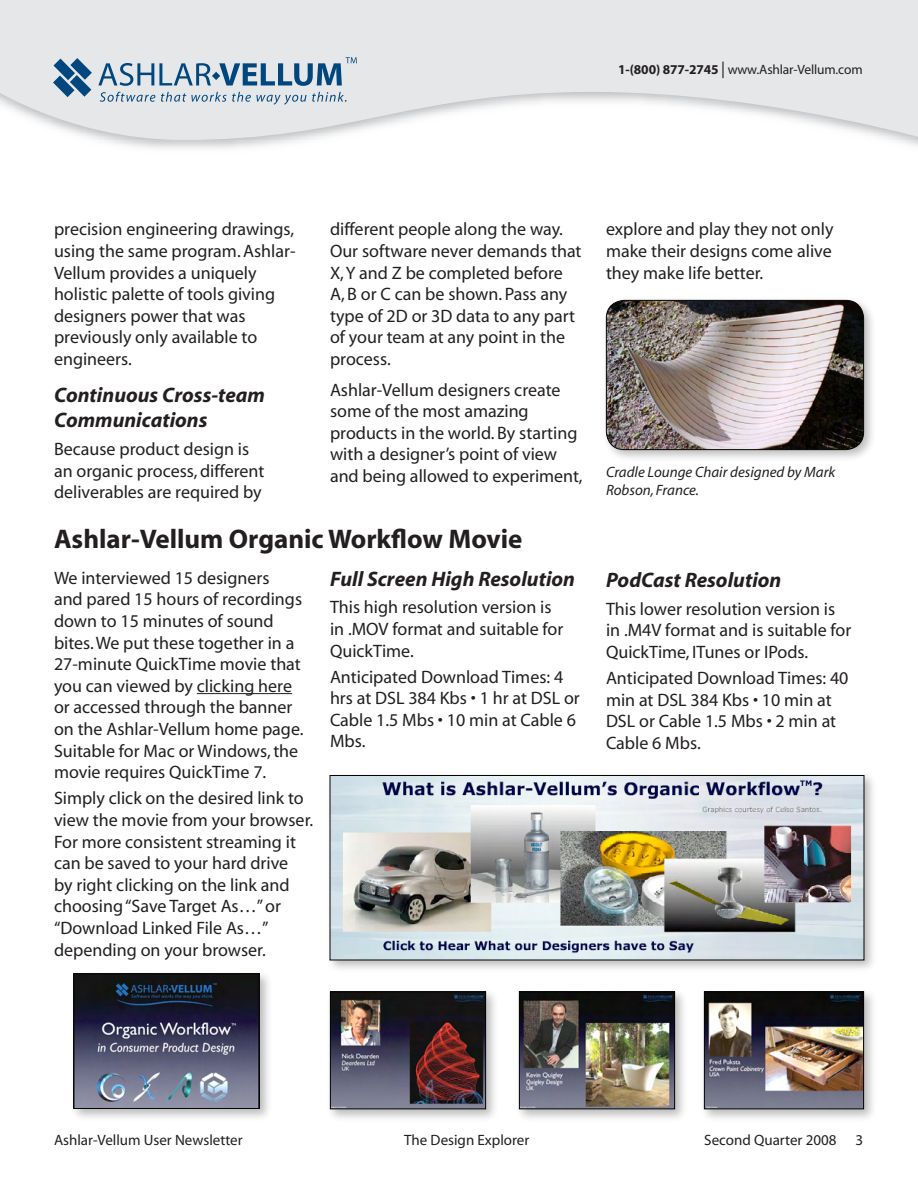
<style>
.page{position:relative;width:918px;height:1188px;background:#fff}
.page>*{position:absolute;margin:0;border:0;box-sizing:border-box;transform-origin:0 0}
.t1{font:700 27px "Myriad";color:#231f20}
.t2{font:italic 700 21px/25.2px "Myriad";color:#231f20}
.t3{font:21px "Myriad";letter-spacing:-.02em;color:#231f20}
.t4{font:18px/21.6px "Myriad";color:#231f20}
.t5{font:15px "Myriad";color:#231f20}
.t6{font:italic 15px/18px "Myriad";color:#231f20}
.t7{font:13.5px "Myriad";letter-spacing:-.01em;color:#231f20}
.s1{font-weight:700}
.s2{font-size:16.5px}
</style>
<div class="page">
<svg style="left:0;top:0;width:918px;height:145px;fill:#e6e7e9"></svg>
<svg style="left:100px;top:92px;width:55px;height:10px"></svg>
<svg style="left:161px;top:92px;width:186px;height:13px;background:#c0ccd7"></svg>
<svg style="left:53px;top:58px;width:39px;height:39px;background:#6a91b0"></svg>
<svg style="left:98px;top:57px;width:259px;height:29px;background:#a1b7c9"></svg>
<hr style="left:197px;top:693px;width:95px;height:1px;background:#231f20">
<div style="left:602px;top:296px;width:276px;height:168px;background:#231f20;opacity:.3"></div>
<img style="left:606px;top:300px;width:258px;height:150px;border-radius:18px">
<div style="left:606px;top:300px;width:258px;height:150px;border:1px solid #040503;border-radius:18px"></div>
<div style="left:69px;top:969px;width:205px;height:153px;background:#231f20;opacity:.3"></div>
<img style="left:76px;top:976px;width:182px;height:131px">
<div style="left:74px;top:974px;width:186px;height:135px;border:1px solid #040503"></div>
<div style="left:326px;top:987px;width:174px;height:136px;background:#231f20;opacity:.3"></div>
<img style="left:332px;top:994px;width:152px;height:113px">
<div style="left:330px;top:992px;width:156px;height:117px;border:1px solid #040503"></div>
<div style="left:514px;top:987px;width:175px;height:136px;background:#231f20;opacity:.3"></div>
<img style="left:521px;top:994px;width:152px;height:113px">
<div style="left:519px;top:992px;width:156px;height:117px;border:1px solid #040503"></div>
<div style="left:699px;top:987px;width:179px;height:136px;background:#231f20;opacity:.3"></div>
<img style="left:706px;top:994px;width:156px;height:113px">
<div style="left:704px;top:992px;width:160px;height:117px;border:1px solid #040503"></div>
<div style="left:324px;top:770px;width:555px;height:205px;background:#231f20;opacity:.3"></div>
<img style="left:332px;top:777px;width:530px;height:181px">
<div style="left:330px;top:775px;width:534px;height:185px;border:1px solid #040503"></div>
<p class="t7" style="left:618px;top:63px;width:246px"><span class="s1">1-(800) 877-2745</span> <span class="s2">|</span> www.Ashlar-Vellum.com</p>
<p class="t4" style="left:54px;top:219px;width:243px">precision engineering drawings, using the same program. Ashlar-<br>Vellum provides a uniquely holistic palette of tools giving designers power that was previously only available to engineers.</p>
<p class="t2" style="left:54px;top:383px;width:213px">Continuous Cross-team<br>Communications</p>
<p class="t4" style="left:54px;top:439px;width:212px">Because product design is an organic process, different deliverables are required by</p>
<p class="t4" style="left:330px;top:219px;width:253px">different people along the way.<br>Our software never demands that<br>X, Y and Z be completed before<br>A, B or C can be shown. Pass any type of 2D or 3D data to any part of your team at any point in the process.</p>
<p class="t4" style="left:330px;top:380px;width:254px">Ashlar-Vellum designers create some of the most amazing products in the world. By starting with a designer’s point of view and being allowed to experiment,</p>
<p class="t1" style="left:54px;top:525px;width:470px">Ashlar-Vellum Organic Workflow Movie</p>
<p class="t4" style="left:54px;top:568px;width:251px">We interviewed 15 designers<br>and pared 15 hours of recordings down to 15 minutes of sound bites. We put these together in a<br>27-minute QuickTime movie that you can viewed by clicking here or accessed through the banner on the Ashlar-Vellum home page.<br>Suitable for Mac or Windows, the movie requires QuickTime 7.</p>
<p class="t4" style="left:54px;top:788px;width:261px">Simply click on the desired link to view the movie from your browser.<br>For more consistent streaming it can be saved to your hard drive<br>by right clicking on the link and choosing “Save Target As…” or “Download Linked File As…” depending on your browser.</p>
<p class="t2" style="left:330px;top:567px;width:250px">Full Screen High Resolution </p>
<p class="t4" style="left:330px;top:597px;width:235px">This high resolution version is in .MOV format and suitable for<br>QuickTime.</p>
<p class="t4" style="left:330px;top:667px;width:251px">Anticipated Download Times: 4 hrs at DSL 384 Kbs • 1 hr at DSL or<br>Cable 1.5 Mbs • 10 min at Cable 6<br>Mbs.</p>
<p class="t4" style="left:606px;top:219px;width:229px;text-align:justify">explore and play they not only make their designs come alive they make life better.</p>
<p class="t6" style="left:606px;top:464px;width:231px">Cradle Lounge Chair designed by Mark<br>Robson, France.</p>
<p class="t2" style="left:606px;top:568px;width:181px">PodCast Resolution </p>
<p class="t4" style="left:606px;top:599px;width:247px">This lower resolution version is in .M4V format and is suitable for<br>QuickTime, ITunes or IPods. </p>
<p class="t4" style="left:606px;top:668px;width:244px">Anticipated Download Times: 40 min at DSL 384 Kbs • 10 min at<br>DSL or Cable 1.5 Mbs • 2 min at<br>Cable 6 Mbs.</p>
<p class="t3" style="left:119px;top:1126px;width:170px">Powered by <span class="s1">Vellum</span></p>
<p class="t5" style="left:54px;top:1133px;width:190px">Ashlar-Vellum User Newsletter</p>
<p class="t5" style="left:404px;top:1133px;width:127px">The Design Explorer</p>
<p class="t5" style="left:704px;top:1133px;width:134px">Second Quarter 2008</p>
<p class="t5" style="left:856px;top:1133px;width:9px">3</p>
</div>
